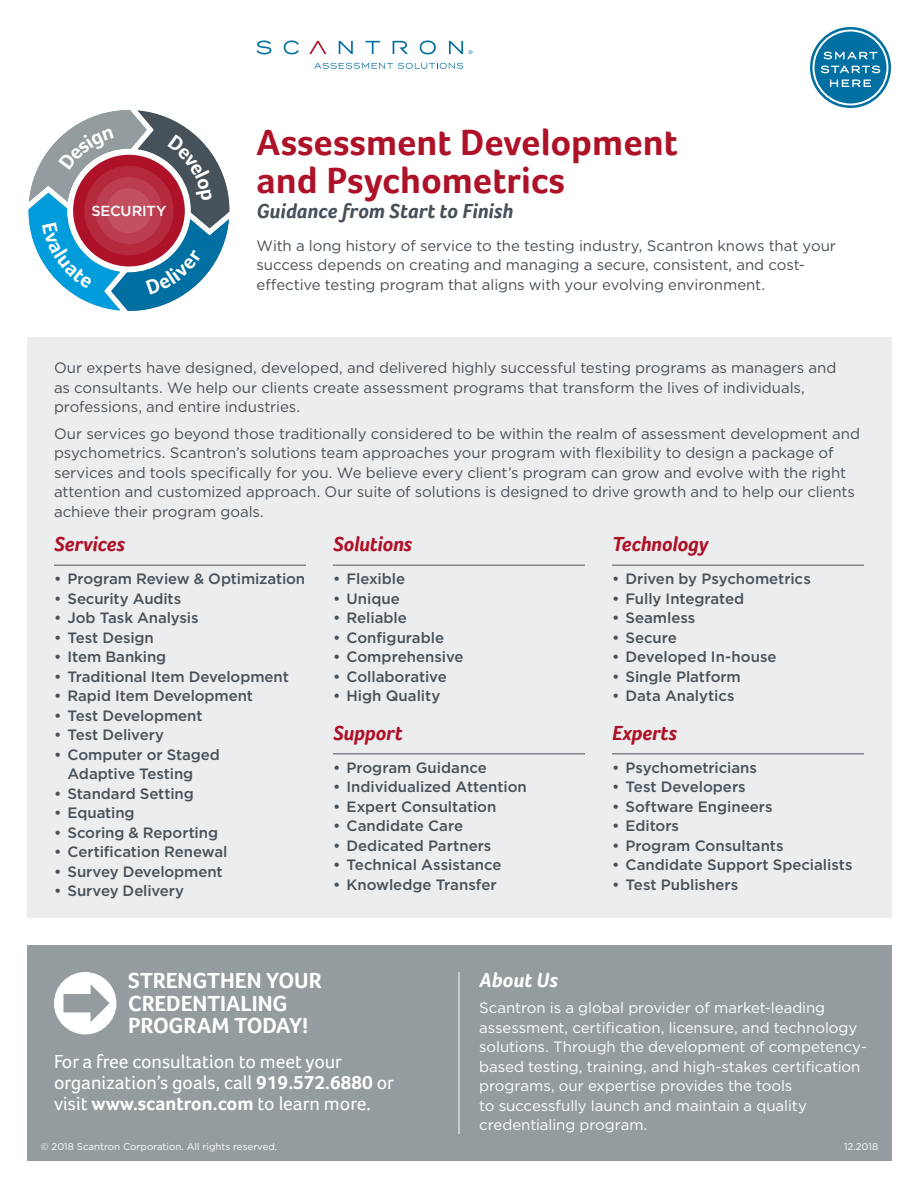
<style>
.page{position:relative;width:918px;height:1188px;background:#fff}
.page>*{position:absolute;margin:0;border:0;box-sizing:border-box;transform-origin:0 0}
.t1{font:700 37.5px/37.5px "Foco";color:#ad1229}
.t2{font:700 22.5px/22.5px "Foco";color:#fff}
.t3{font:italic 700 21px "Foco";letter-spacing:-.01em;color:#ad1229}
.t4{font:italic 700 21px "Foco";color:#475159}
.t5{font:italic 700 21px "Foco";color:#fff}
.t6{font:19.5px/21px "Foco";color:#fff}
.t7{font:15px/19.5px "Gotham";letter-spacing:-.005em;color:#475159}
.t8{font:500 15px/19.5px "Gotham";letter-spacing:-.005em;color:#475159}
.t9{font:15px/19.5px "Gotham";letter-spacing:-.005em;color:#fff}
.t10{font:500 14.55px "Gotham";letter-spacing:-.01em;color:#fff}
.t11{font:9.75px "Gotham";color:#fff}
.s1{font-weight:700}
</style>
<div class="page">
<div style="left:27px;top:337px;width:864px;height:581px;background:#ecedee"></div>
<svg style="left:810px;top:27px;width:81px;height:81px"></svg>
<svg style="left:257px;top:40px;width:206px;height:14px"></svg>
<svg style="left:314px;top:63px;width:149px;height:6px"></svg>
<svg style="left:469px;top:50px;width:3px;height:4px"></svg>
<hr style="left:54px;top:565px;width:252px;height:1px;background:#475159">
<hr style="left:333px;top:565px;width:252px;height:1px;background:#475159">
<hr style="left:333px;top:753px;width:252px;height:1px;background:#475159">
<hr style="left:612px;top:565px;width:252px;height:1px;background:#475159">
<hr style="left:612px;top:753px;width:252px;height:1px;background:#475159">
<div style="left:27px;top:945px;width:864px;height:216px;background:#949c9f"></div>
<svg style="left:54px;top:972px;width:62px;height:62px"></svg>
<hr style="left:459px;top:972px;width:1px;height:162px;background:#fff">
<svg style="left:29px;top:110px;width:200px;height:201px"></svg>
<p class="t10" style="left:91px;top:205px;width:77px">SECURITY</p>
<h1 class="t1" style="left:256px;top:127px;width:423px">Assessment Development and Psychometrics</h1>
<h3 class="t4" style="left:256px;top:202px;width:258px">Guidance from Start to Finish</h3>
<p class="t7" style="left:256px;top:237px;width:581px">With a long history of service to the testing industry, Scantron knows that your success depends on creating and managing a secure, consistent, and cost&shy;effective testing program that aligns with your evolving environment.</p>
<p class="t7" style="left:54px;top:359px;width:784px">Our experts have designed, developed, and delivered highly successful testing programs as managers and as consultants. We help our clients create assessment programs that transform the lives of individuals, professions, and entire industries.</p>
<p class="t7" style="left:54px;top:424px;width:808px">Our services go beyond those traditionally considered to be within the realm of assessment development and psychometrics. Scantron’s solutions team approaches your program with flexibility to design a package of services and tools specifically for you. We believe every client’s program can grow and evolve with the right attention and customized approach. Our suite of solutions is designed to drive growth and to help our clients achieve their program goals.</p>
<h3 class="t3" style="left:54px;top:536px;width:72px">Services</h3>
<p class="t8" style="left:54px;top:570px;width:253px">• Program Review &amp; Optimization</p>
<p class="t8" style="left:54px;top:590px;width:129px">• Security Audits</p>
<p class="t8" style="left:54px;top:609px;width:146px">• Job Task Analysis</p>
<p class="t8" style="left:54px;top:629px;width:101px">• Test Design</p>
<p class="t8" style="left:54px;top:648px;width:114px">• Item Banking</p>
<p class="t8" style="left:54px;top:668px;width:236px">• Traditional Item Development</p>
<p class="t8" style="left:54px;top:687px;width:201px">• Rapid Item Development</p>
<p class="t8" style="left:54px;top:707px;width:150px">• Test Development</p>
<p class="t8" style="left:54px;top:726px;width:112px">• Test Delivery</p>
<p class="t8" style="left:68px;top:746px;width:154px;text-indent:-14px">• Computer or Staged<br>Adaptive Testing</p>
<p class="t8" style="left:54px;top:785px;width:141px">• Standard Setting</p>
<p class="t8" style="left:54px;top:804px;width:82px">• Equating</p>
<p class="t8" style="left:54px;top:824px;width:166px">• Scoring &amp; Reporting</p>
<p class="t8" style="left:54px;top:843px;width:175px">• Certification Renewal</p>
<p class="t8" style="left:54px;top:863px;width:170px">• Survey Development</p>
<p class="t8" style="left:54px;top:882px;width:132px">• Survey Delivery</p>
<h3 class="t3" style="left:333px;top:536px;width:81px">Solutions</h3>
<p class="t8" style="left:333px;top:570px;width:74px">• Flexible</p>
<p class="t8" style="left:333px;top:590px;width:68px">• Unique</p>
<p class="t8" style="left:333px;top:609px;width:75px">• Reliable</p>
<p class="t8" style="left:333px;top:629px;width:113px">• Configurable</p>
<p class="t8" style="left:333px;top:648px;width:132px">• Comprehensive</p>
<p class="t8" style="left:333px;top:668px;width:115px">• Collaborative</p>
<p class="t8" style="left:333px;top:687px;width:109px">• High Quality</p>
<h3 class="t3" style="left:333px;top:724px;width:71px">Support</h3>
<p class="t8" style="left:333px;top:759px;width:155px">• Program Guidance</p>
<p class="t8" style="left:333px;top:778px;width:195px">• Individualized Attention</p>
<p class="t8" style="left:333px;top:798px;width:165px">• Expert Consultation</p>
<p class="t8" style="left:333px;top:817px;width:132px">• Candidate Care</p>
<p class="t8" style="left:333px;top:837px;width:160px">• Dedicated Partners</p>
<p class="t8" style="left:333px;top:856px;width:170px">• Technical Assistance</p>
<p class="t8" style="left:333px;top:876px;width:165px">• Knowledge Transfer</p>
<h3 class="t3" style="left:612px;top:536px;width:98px">Technology</h3>
<p class="t8" style="left:612px;top:570px;width:200px">• Driven by Psychometrics</p>
<p class="t8" style="left:612px;top:590px;width:134px">• Fully Integrated</p>
<p class="t8" style="left:612px;top:609px;width:85px">• Seamless</p>
<p class="t8" style="left:612px;top:629px;width:66px">• Secure</p>
<p class="t8" style="left:612px;top:648px;width:166px">• Developed In-house</p>
<p class="t8" style="left:612px;top:668px;width:130px">• Single Platform</p>
<p class="t8" style="left:612px;top:687px;width:124px">• Data Analytics</p>
<h3 class="t3" style="left:612px;top:724px;width:67px">Experts</h3>
<p class="t8" style="left:612px;top:759px;width:147px">• Psychometricians</p>
<p class="t8" style="left:612px;top:778px;width:135px">• Test Developers</p>
<p class="t8" style="left:612px;top:798px;width:162px">• Software Engineers</p>
<p class="t8" style="left:612px;top:817px;width:69px">• Editors</p>
<p class="t8" style="left:612px;top:837px;width:173px">• Program Consultants</p>
<p class="t8" style="left:612px;top:856px;width:242px">• Candidate Support Specialists</p>
<p class="t8" style="left:612px;top:876px;width:128px">• Test Publishers</p>
<h3 class="t5" style="left:479px;top:971px;width:80px">About Us</h3>
<p class="t9" style="left:479px;top:999px;width:389px">Scantron is a global provider of market-leading assessment, certification, licensure, and technology solutions. Through the development of competency&shy;based testing, training, and high-stakes certification programs, our expertise provides the tools<br>to successfully launch and maintain a quality credentialing program.</p>
<h2 class="t2" style="left:128px;top:971px;width:195px">STRENGTHEN YOUR<br>CREDENTIALING<br>PROGRAM TODAY!</h2>
<h3 class="t6" style="left:54px;top:1052px;width:342px">For a free consultation to meet your organization’s goals, call <span class="s1">919.572.6880</span> or visit <span class="s1">www.scantron.com</span> to learn more.</h3>
<p class="t11" style="left:40px;top:1143px;width:238px">© 2018 Scantron Corporation. All rights reserved.</p>
<p class="t11" style="left:844px;top:1143px;width:36px">12.2018</p>
</div>
